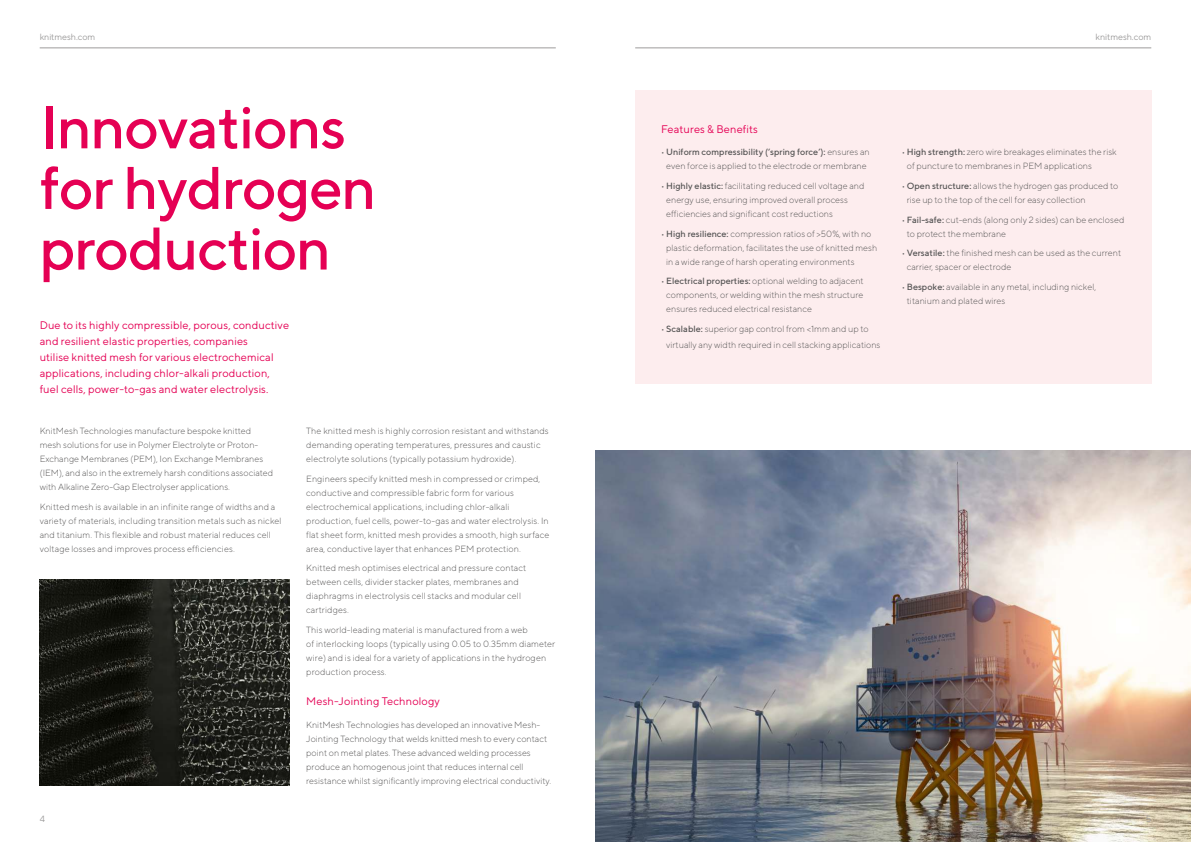
<style>
.page{position:relative;width:1191px;height:842px;background:#fff}
.page>*{position:absolute;margin:0;border:0;box-sizing:border-box;transform-origin:0 0}
.t1{font:500 60px/60.6px "TT Norms";letter-spacing:-.02em;color:#e50054}
.t2{font:11px/16px "TT Norms";letter-spacing:.01em;color:#e50054}
.t3{font:300 9px/14px "TT Norms";color:#575656}
.t4{font:9px "TT Norms";letter-spacing:-.01em;color:#9d9c9c}
.s1{font-weight:500}
</style>
<div class="page">
<img style="left:595px;top:450px;width:595px;height:392px">
<hr style="left:635px;top:48px;width:516px;height:1px;background:#9d9c9c">
<div style="left:635px;top:91px;width:516px;height:293px;background:#fdedee"></div>
<hr style="left:40px;top:48px;width:516px;height:1px;background:#9d9c9c">
<img style="left:40px;top:580px;width:249px;height:205px">
<p class="t4" style="left:40px;top:33px;width:57px">knitmesh.com</p>
<h1 class="t1" style="left:40px;top:103px;width:338px">Innovations for hydrogen production</h1>
<p class="t2" style="left:40px;top:318px;width:251px">Due to its highly compressible, porous, conductive and resilient elastic properties, companies<br>utilise knitted mesh for various electrochemical applications, including chlor-alkali production, fuel cells, power-to-gas and water electrolysis.</p>
<p class="t3" style="left:40px;top:425px;width:235px">KnitMesh Technologies manufacture bespoke knitted mesh solutions for use in Polymer Electrolyte or Proton-Exchange Membranes (PEM), Ion Exchange Membranes (IEM), and also in the extremely harsh conditions associated with Alkaline Zero-Gap Electrolyser applications.</p>
<p class="t3" style="left:40px;top:500px;width:243px">Knitted mesh is available in an infinite range of widths and a variety of materials, including transition metals such as nickel and titanium. This flexible and robust material reduces cell voltage losses and improves process efficiencies.</p>
<p class="t4" style="left:40px;top:816px;width:7px">4</p>
<p class="t3" style="left:306px;top:425px;width:244px">The knitted mesh is highly corrosion resistant and withstands demanding operating temperatures, pressures and caustic electrolyte solutions (typically potassium hydroxide).</p>
<p class="t3" style="left:306px;top:472px;width:245px">Engineers specify knitted mesh in compressed or crimped, conductive and compressible fabric form for various electrochemical applications, including chlor-alkali production, fuel cells, power-to-gas and water electrolysis. In flat sheet form, knitted mesh provides a smooth, high surface area, conductive layer that enhances PEM protection.</p>
<p class="t3" style="left:306px;top:562px;width:222px">Knitted mesh optimises electrical and pressure contact between cells, divider stacker plates, membranes and diaphragms in electrolysis cell stacks and modular cell cartridges.</p>
<p class="t3" style="left:306px;top:624px;width:250px">This world-leading material is manufactured from a web<br>of interlocking loops (typically using 0.05 to 0.35mm diameter wire) and is ideal for a variety of applications in the hydrogen production process.</p>
<p class="t2" style="left:306px;top:694px;width:135px">Mesh-Jointing Technology</p>
<p class="t3" style="left:306px;top:718px;width:246px">KnitMesh Technologies has developed an innovative Mesh-Jointing Technology that welds knitted mesh to every contact point on metal plates. These advanced welding processes produce an homogenous joint that reduces internal cell resistance whilst significantly improving electrical conductivity.</p>
<p class="t4" style="left:1095px;top:33px;width:57px">knitmesh.com</p>
<p class="t2" style="left:661px;top:122px;width:98px">Features &amp; Benefits</p>
<p class="t3" style="left:661px;top:146px;width:210px;text-align:center">• <span class="s1">Uniform compressibility (‘spring force’):</span> ensures an even force is applied to the electrode or membrane</p>
<p class="t3" style="left:666px;top:180px;width:200px;text-indent:-5px">• <span class="s1">Highly elastic:</span> facilitating reduced cell voltage and energy use, ensuring improved overall process efficiencies and significant cost reductions</p>
<p class="t3" style="left:666px;top:227px;width:212px;text-indent:-5px">• <span class="s1">High resilience:</span> compression ratios of &gt;50%, with no plastic deformation, facilitates the use of knitted mesh in a wide range of harsh operating environments</p>
<p class="t3" style="left:666px;top:275px;width:199px;text-align:justify;text-indent:-5px">• <span class="s1">Electrical properties:</span> optional welding to adjacent components, or welding within the mesh structure ensures reduced electrical resistance</p>
<p class="t3" style="left:666px;top:322px;width:216px;line-height:16px;text-indent:-5px">• <span class="s1">Scalable:</span> superior gap control from &lt;1mm and up to virtually any width required in cell stacking applications</p>
<p class="t3" style="left:907px;top:146px;width:211px;text-indent:-5px">• <span class="s1">High strength:</span> zero wire breakages eliminates the risk of puncture to membranes in PEM applications</p>
<p class="t3" style="left:907px;top:180px;width:213px;text-indent:-5px">• <span class="s1">Open structure:</span> allows the hydrogen gas produced to rise up to the top of the cell for easy collection</p>
<p class="t3" style="left:907px;top:213px;width:219px;text-indent:-5px">• <span class="s1">Fail-safe:</span> cut-ends (along only 2 sides) can be enclosed to protect the membrane</p>
<p class="t3" style="left:907px;top:247px;width:216px;text-indent:-5px">• <span class="s1">Versatile:</span> the finished mesh can be used as the current carrier, spacer or electrode</p>
<p class="t3" style="left:907px;top:281px;width:191px;text-indent:-5px">• <span class="s1">Bespoke:</span> available in any metal, including nickel, titanium and plated wires</p>
<p class="t4" style="left:1145px;top:816px;width:7px">5</p>
</div>
